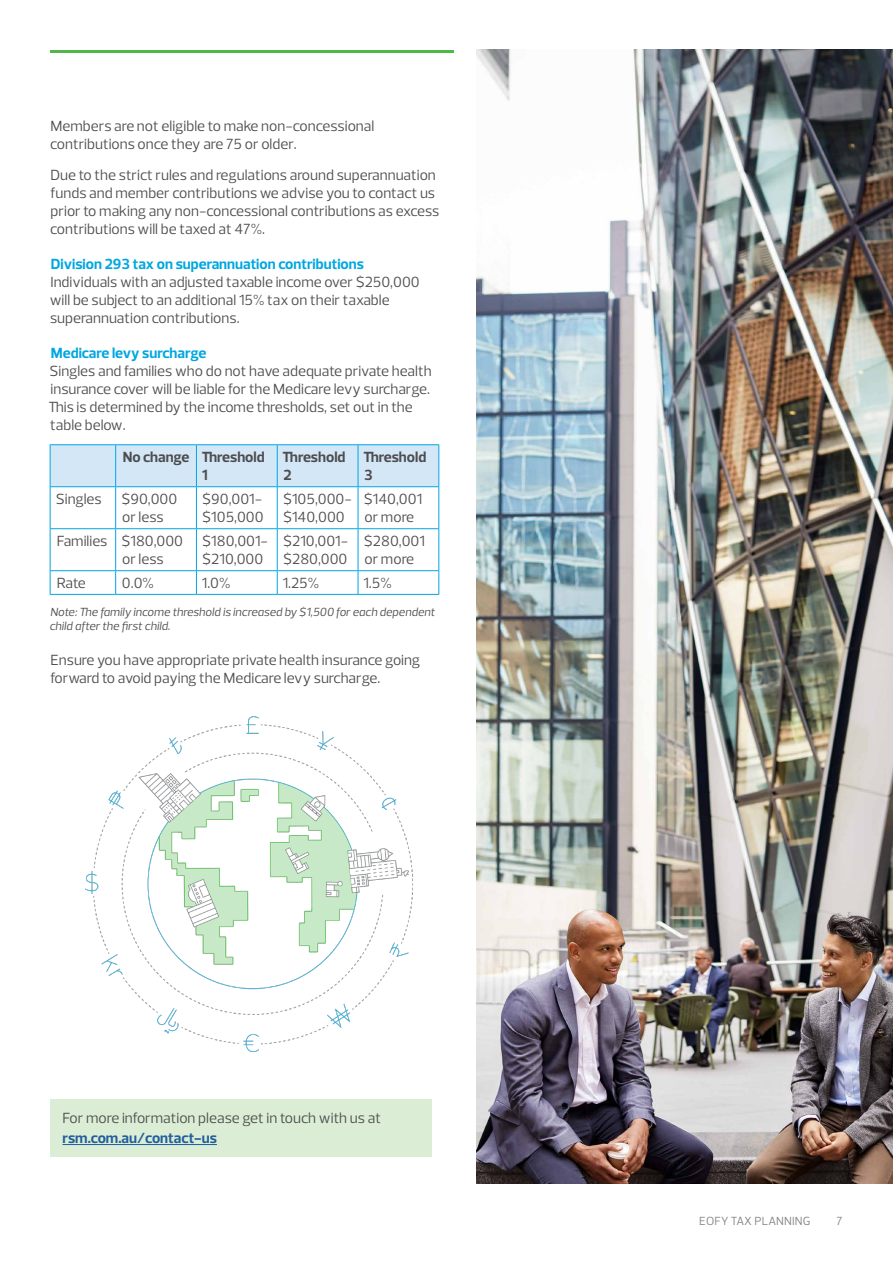
<style>
.page{position:relative;width:893px;height:1263px;background:#fff}
.page>*{position:absolute;margin:0;border:0;box-sizing:border-box;transform-origin:0 0}
.t1{font:15px/18px "Prelo";color:#4d4d4f}
.t2{font:700 15px "Prelo";color:#00a7e1}
.t3{font:700 15px/18px "Prelo";color:#4d4d4f}
.t4{font:700 15px "Prelo";color:#215e9e}
.t5{font:italic 12px/14.4px "Prelo";color:#4d4d4f}
.t6{font:12px "Prelo";letter-spacing:.015em;color:#848688}
</style>
<div class="page">
<hr style="left:50px;top:50px;width:404px;height:2px;background:#50b848">
<div style="left:51px;top:445px;width:387px;height:41px;background:#d4e7f7"></div>
<hr style="left:50px;top:444px;width:66px;height:1px;background:#00a7e1">
<hr style="left:50px;top:445px;width:1px;height:41px;background:#00a7e1">
<hr style="left:116px;top:444px;width:80px;height:1px;background:#00a7e1">
<hr style="left:115px;top:445px;width:1px;height:41px;background:#00a7e1">
<hr style="left:196px;top:444px;width:81px;height:1px;background:#00a7e1">
<hr style="left:196px;top:445px;width:1px;height:41px;background:#00a7e1">
<hr style="left:277px;top:444px;width:81px;height:1px;background:#00a7e1">
<hr style="left:277px;top:445px;width:1px;height:41px;background:#00a7e1">
<hr style="left:358px;top:444px;width:81px;height:1px;background:#00a7e1">
<hr style="left:358px;top:445px;width:1px;height:41px;background:#00a7e1">
<hr style="left:438px;top:445px;width:1px;height:41px;background:#00a7e1">
<hr style="left:50px;top:486px;width:66px;height:1px;background:#00a7e1">
<hr style="left:50px;top:487px;width:1px;height:41px;background:#00a7e1">
<hr style="left:116px;top:486px;width:80px;height:1px;background:#00a7e1">
<hr style="left:115px;top:487px;width:1px;height:41px;background:#00a7e1">
<hr style="left:196px;top:486px;width:81px;height:1px;background:#00a7e1">
<hr style="left:196px;top:487px;width:1px;height:41px;background:#00a7e1">
<hr style="left:277px;top:486px;width:81px;height:1px;background:#00a7e1">
<hr style="left:277px;top:487px;width:1px;height:41px;background:#00a7e1">
<hr style="left:358px;top:486px;width:81px;height:1px;background:#00a7e1">
<hr style="left:358px;top:487px;width:1px;height:41px;background:#00a7e1">
<hr style="left:438px;top:487px;width:1px;height:41px;background:#00a7e1">
<hr style="left:50px;top:528px;width:66px;height:1px;background:#00a7e1">
<hr style="left:50px;top:529px;width:1px;height:41px;background:#00a7e1">
<hr style="left:116px;top:528px;width:80px;height:1px;background:#00a7e1">
<hr style="left:115px;top:529px;width:1px;height:41px;background:#00a7e1">
<hr style="left:196px;top:528px;width:81px;height:1px;background:#00a7e1">
<hr style="left:196px;top:529px;width:1px;height:41px;background:#00a7e1">
<hr style="left:277px;top:528px;width:81px;height:1px;background:#00a7e1">
<hr style="left:277px;top:529px;width:1px;height:41px;background:#00a7e1">
<hr style="left:358px;top:528px;width:81px;height:1px;background:#00a7e1">
<hr style="left:358px;top:529px;width:1px;height:41px;background:#00a7e1">
<hr style="left:438px;top:529px;width:1px;height:41px;background:#00a7e1">
<hr style="left:50px;top:570px;width:66px;height:1px;background:#00a7e1">
<svg style="left:50px;top:571px;width:1px;height:23px"></svg>
<hr style="left:116px;top:570px;width:80px;height:1px;background:#00a7e1">
<svg style="left:115px;top:571px;width:1px;height:23px"></svg>
<hr style="left:196px;top:570px;width:81px;height:1px;background:#00a7e1">
<svg style="left:196px;top:571px;width:1px;height:23px"></svg>
<hr style="left:277px;top:570px;width:81px;height:1px;background:#00a7e1">
<svg style="left:277px;top:571px;width:1px;height:23px"></svg>
<hr style="left:358px;top:570px;width:81px;height:1px;background:#00a7e1">
<svg style="left:358px;top:571px;width:1px;height:23px"></svg>
<svg style="left:438px;top:571px;width:1px;height:23px"></svg>
<hr style="left:50px;top:594px;width:66px;height:1px;background:#00a7e1">
<hr style="left:116px;top:594px;width:80px;height:1px;background:#00a7e1">
<hr style="left:196px;top:594px;width:81px;height:1px;background:#00a7e1">
<hr style="left:277px;top:594px;width:81px;height:1px;background:#00a7e1">
<hr style="left:358px;top:594px;width:81px;height:1px;background:#00a7e1">
<img style="left:476px;top:50px;width:417px;height:1133px">
<div style="left:50px;top:1099px;width:382px;height:58px;background:#dbedd4"></div>
<hr style="left:63px;top:1144px;width:154px;height:1px;background:#215e9e">
<img style="left:85px;top:716px;width:328px;height:335px">
<p class="t1" style="left:50px;top:117px;width:326px">Members are not eligible to make non-concessional contributions once they are 75 or older.</p>
<p class="t1" style="left:50px;top:166px;width:391px">Due to the strict rules and regulations around superannuation funds and member contributions we advise you to contact us prior to making any non-concessional contributions as excess contributions will be taxed at 47%.</p>
<p class="t2" style="left:51px;top:255px;width:315px">Division 293 tax on superannuation contributions</p>
<p class="t1" style="left:50px;top:273px;width:371px">Individuals with an adjusted taxable income over $250,000 will be subject to an additional 15% tax on their taxable superannuation contributions.</p>
<p class="t2" style="left:51px;top:344px;width:157px">Medicare levy surcharge</p>
<p class="t1" style="left:48px;top:362px;width:385px">Singles and families who do not have adequate private health insurance cover will be liable for the Medicare levy surcharge.<br>This is determined by the income thresholds, set out in the table below.</p>
<p class="t3" style="left:202px;top:448px;width:64px;text-indent:-80px">No change Threshold<br>1</p>
<p class="t3" style="left:283px;top:448px;width:64px">Threshold<br>2</p>
<p class="t3" style="left:363px;top:448px;width:64px">Threshold<br>3</p>
<p class="t1" style="left:56px;top:490px;width:47px">Singles</p>
<p class="t1" style="left:122px;top:490px;width:57px">$90,000 or less</p>
<p class="t1" style="left:202px;top:490px;width:63px">$90,001- $105,000</p>
<p class="t1" style="left:283px;top:490px;width:70px">$105,000- $140,000</p>
<p class="t1" style="left:364px;top:490px;width:60px">$140,001 or more</p>
<p class="t1" style="left:122px;top:532px;width:63px;text-indent:-65px">Families $180,000 or less</p>
<p class="t1" style="left:202px;top:532px;width:67px">$180,001- $210,000</p>
<p class="t1" style="left:283px;top:532px;width:67px">$210,001- $280,000</p>
<p class="t1" style="left:364px;top:532px;width:63px">$280,001 or more</p>
<p class="t1" style="left:57px;top:574px;width:30px">Rate</p>
<p class="t1" style="left:122px;top:574px;width:33px">0.0%</p>
<p class="t1" style="left:202px;top:574px;width:30px">1.0%</p>
<p class="t1" style="left:283px;top:574px;width:38px">1.25%</p>
<p class="t1" style="left:363px;top:574px;width:30px">1.5%</p>
<p class="t5" style="left:50px;top:605px;width:387px">Note: The family income threshold is increased by $1,500 for each dependent child after the first child.</p>
<p class="t1" style="left:50px;top:651px;width:371px">Ensure you have appropriate private health insurance going forward to avoid paying the Medicare levy surcharge.</p>
<p class="t1" style="left:63px;top:1109px;width:320px">For more information please get in touch with us at</p>
<p class="t4" style="left:63px;top:1129px;width:156px">rsm.com.au/contact-us</p>
<p class="t6" style="left:699px;top:1214px;width:113px">EOFY TAX PLANNING</p>
<p class="t6" style="left:836px;top:1213px;width:7px">7</p>
</div>
